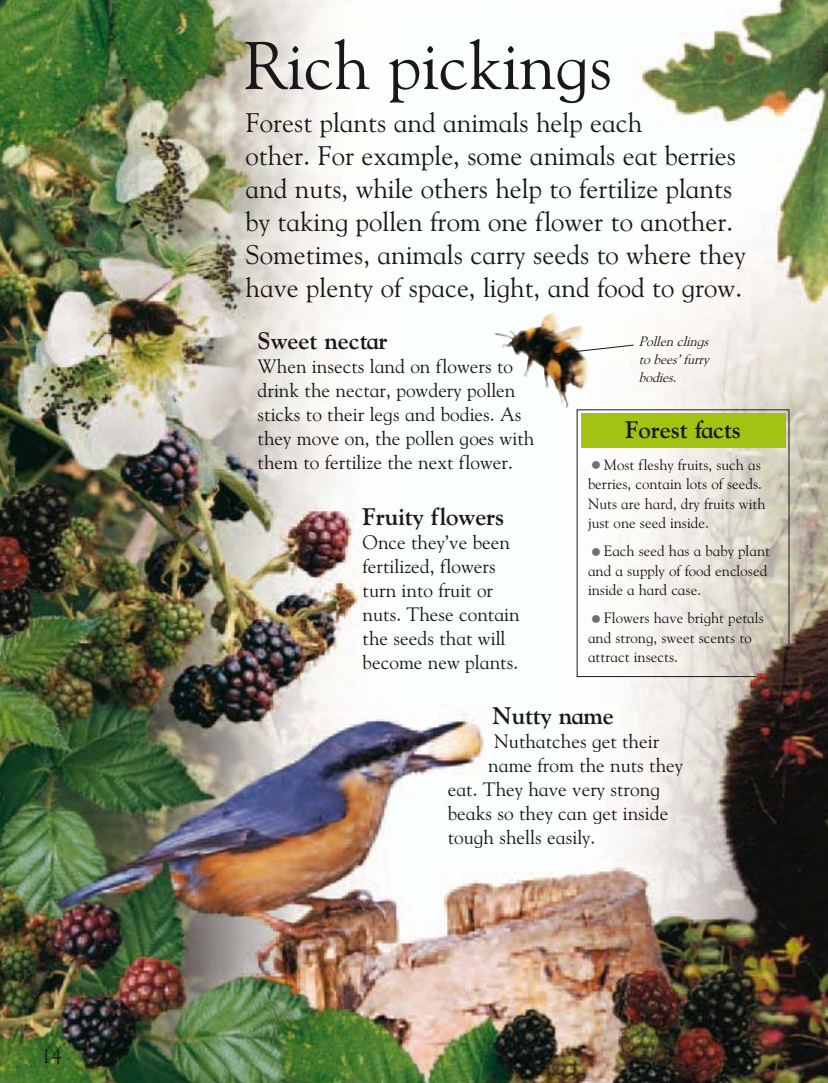
<style>
.page{position:relative;width:828px;height:1083px;background:#fff}
.page>*{position:absolute;margin:0;border:0;box-sizing:border-box;transform-origin:0 0}
.t1{font:67.5px "Goudy Children";color:#1a171b}
.t2{font:27px/33px "Goudy Children";color:#1a171b}
.t3{font:700 24px "Goudy Children";color:#1a171b}
.t4{font:21px "Goudy Children";color:#1a171b}
.t5{font:19.5px/24px "Goudy Children";color:#1a171b}
.t6{font:15px/19.5px "Goudy Children";color:#1a171b}
.t7{font:italic 13.5px/18px "Goudy Children";color:#1a171b;text-align:justify}
.s1{font-size:27px;color:#6f7072}
</style>
<div class="page">
<img style="left:0;top:0;width:828px;height:1083px">
<div style="left:581px;top:414px;width:204px;height:34px;background:#a2c314"></div>
<img style="left:494px;top:312px;width:96px;height:96px">
<svg style="left:550px;top:345px;width:84px;height:10px"></svg>
<img style="left:742px;top:638px;width:64px;height:54px">
<p class="t4" style="left:41px;top:1047px;width:22px">14</p>
<h1 class="t1" style="left:243px;top:39px;width:371px">Rich pickings</h1>
<p class="t2" style="left:246px;top:108px;width:502px">Forest plants and animals help each<br>other. For example, some animals eat berries and nuts, while others help to fertilize plants by taking pollen from one flower to another.<br>Sometimes, animals carry seeds to where they have plenty of space, light, and food to grow.</p>
<p class="t3" style="left:258px;top:332px;width:131px">Sweet nectar</p>
<p class="t5" style="left:258px;top:356px;width:278px">When insects land on flowers to drink the nectar, powdery pollen sticks to their legs and bodies. As they move on, the pollen goes with them to fertilize the next flower.</p>
<p class="t3" style="left:363px;top:507px;width:143px">Fruity flowers</p>
<p class="t5" style="left:363px;top:532px;width:159px">Once they’ve been fertilized, flowers turn into fruit or nuts. These contain the seeds that will become new plants.</p>
<p class="t7" style="left:639px;top:333px;width:72px">Pollen clings to bees’ furry bodies.</p>
<p class="t3" style="left:625px;top:420px;width:117px">Forest facts</p>
<p class="t6" style="left:588px;top:456px;width:179px"><span class="s1">•</span>Most fleshy fruits, such as berries, contain lots of seeds.<br>Nuts are hard, dry fruits with just one seed inside.</p>
<p class="t6" style="left:588px;top:542px;width:184px"><span class="s1">•</span>Each seed has a baby plant and a supply of food enclosed inside a hard case.</p>
<p class="t6" style="left:588px;top:609px;width:177px"><span class="s1">•</span>Flowers have bright petals and strong, sweet scents to attract insects.</p>
<p class="t3" style="left:493px;top:707px;width:123px">Nutty name</p>
<p class="t5" style="left:494px;top:731px;width:167px">Nuthatches get their</p>
<p class="t5" style="left:488px;top:755px;width:196px">name from the nuts they</p>
<p class="t5" style="left:448px;top:779px;width:214px">eat. They have very strong</p>
<p class="t5" style="left:448px;top:803px;width:222px">beaks so they can get inside</p>
<p class="t5" style="left:448px;top:827px;width:149px">tough shells easily.</p>
</div>
